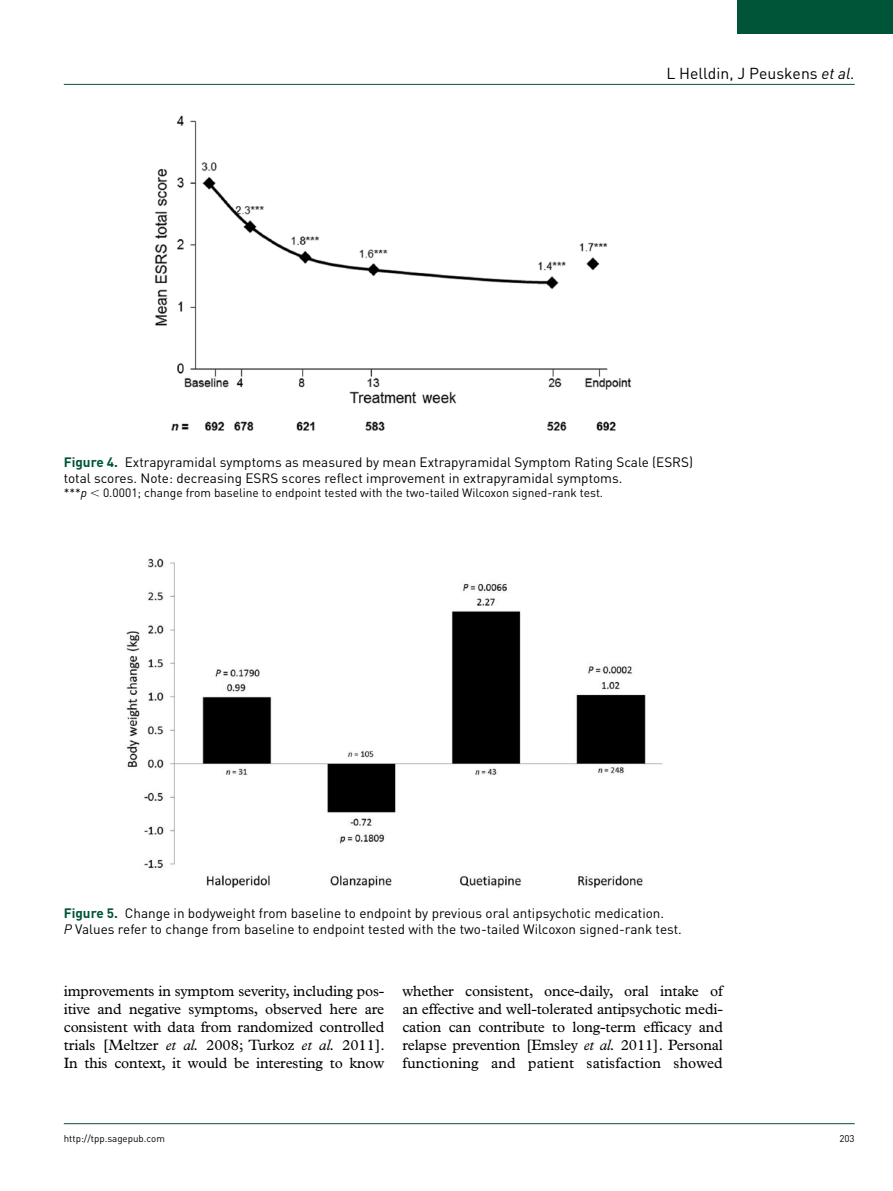
<style>
.page{position:relative;width:893px;height:1191px;background:#fff}
.page>*{position:absolute;margin:0;border:0;box-sizing:border-box;transform-origin:0 0}
.t1{font:15.75px "DIN";color:#000}
.t2{font:15px/18px "Plantin Std";letter-spacing:-.005em;color:#000;text-align:justify}
.t3{font:13.5px/15.8px "DIN";color:#000}
.t4{font:12px "DIN";color:#000}
.t5{font:9.75px "DIN";color:#000}
.s1{font-style:italic}
.s2{font-weight:700;color:#005437}
</style>
<div class="page">
<hr style="left:64px;top:84px;width:791px;height:1px;background:#005437">
<hr style="left:64px;top:1123px;width:791px;height:1px;background:#005437">
<div style="left:738px;top:0;width:155px;height:34px;background:#005437"></div>
<img style="left:155px;top:115px;width:477px;height:316px">
<img style="left:126px;top:558px;width:537px;height:330px">
<p class="t1" style="left:666px;top:63px;width:190px">L Helldin, J Peuskens <span class="s1">et al.</span></p>
<p class="t3" style="left:64px;top:454px;width:631px"><span class="s2">Figure 4.</span> Extrapyramidal symptoms as measured by mean Extrapyramidal Symptom Rating Scale (ESRS) total scores. Note: decreasing ESRS scores reflect improvement in extrapyramidal symptoms.</p>
<p class="t4" style="left:64px;top:485px;width:25px">***<span class="s1">p</span></p>
<p class="t4" style="left:103px;top:485px;width:502px">0.0001; change from baseline to endpoint tested with the two-tailed Wilcoxon signed-rank test.</p>
<p class="t3" style="left:64px;top:904px;width:620px"><span class="s2">Figure 5.</span> Change in bodyweight from baseline to endpoint by previous oral antipsychotic medication.<br><span class="s1">P</span> Values refer to change from baseline to endpoint tested with the two-tailed Wilcoxon signed-rank test.</p>
<p class="t2" style="left:64px;top:982px;width:323px">improvements in symptom severity, including pos&shy;itive and negative symptoms, observed here are consistent with data from randomized controlled trials [Meltzer <span class="s1">et al.</span> 2008; Turkoz <span class="s1">et al.</span> 2011].<br>In this context, it would be interesting to know</p>
<p class="t2" style="left:402px;top:982px;width:322px">whether consistent, once-daily, oral intake of an effective and well-tolerated antipsychotic medi&shy;cation can contribute to long-term efficacy and relapse prevention [Emsley <span class="s1">et al.</span> 2011]. Personal functioning and patient satisfaction showed</p>
<p class="t5" style="left:64px;top:1132px;width:103px">http://tpp.sagepub.com</p>
<p class="t5" style="left:839px;top:1132px;width:17px">203</p>
</div>
